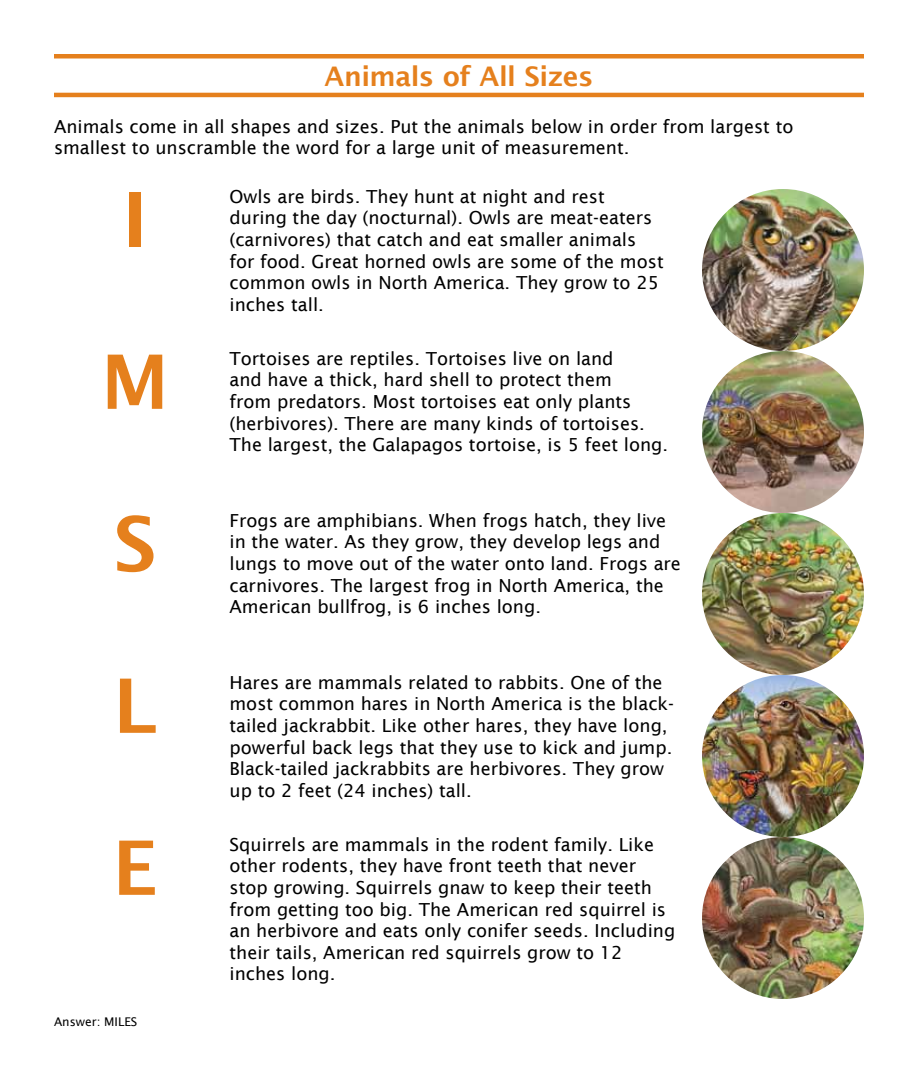
<style>
.page{position:relative;width:918px;height:1080px;background:#fff}
.page>*{position:absolute;margin:0;border:0;box-sizing:border-box;transform-origin:0 0}
.t1{font:600 75px/162px "Lucida Sans";color:#e5801d}
.t2{font:600 27px "Lucida Sans";letter-spacing:-.02em;color:#e5801d}
.t3{font:18px/21.6px "Lucida Sans";color:#000}
.t4{font:12px "Lucida Sans";color:#000}
</style>
<div class="page">
<img style="left:702px;top:189px;width:162px;height:162px;border-radius:81px">
<img style="left:702px;top:837px;width:162px;height:162px;border-radius:81px">
<img style="left:702px;top:675px;width:162px;height:162px;border-radius:81px">
<img style="left:702px;top:513px;width:162px;height:162px;border-radius:81px">
<img style="left:702px;top:351px;width:162px;height:162px;border-radius:81px">
<hr style="left:54px;top:93px;width:810px;height:4px;background:#e5801d">
<hr style="left:54px;top:54px;width:810px;height:4px;background:#e5801d">
<h2 class="t2" style="left:325px;top:61px;width:270px">Animals of All Sizes</h2>
<p class="t3" style="left:54px;top:115px;width:741px">Animals come in all shapes and sizes. Put the animals below in order from largest to smallest to unscramble the word for a large unit of measurement.</p>
<p class="t3" style="left:230px;top:186px;width:436px">Owls are birds. They hunt at night and rest during the day (nocturnal). Owls are meat-eaters (carnivores) that catch and eat smaller animals for food. Great horned owls are some of the most common owls in North America. They grow to 25 inches tall.</p>
<h1 class="t1" style="left:123px;top:139px;width:26px">I</h1>
<h1 class="t1" style="left:101px;top:301px;width:70px">M<br>S<br>L</h1>
<h1 class="t1" style="left:112px;top:787px;width:47px">E</h1>
<p class="t4" style="left:54px;top:1015px;width:85px">Answer: MILES</p>
<p class="t3" style="left:230px;top:348px;width:440px">Tortoises are reptiles. Tortoises live on land<br>and have a thick, hard shell to protect them<br>from predators. Most tortoises eat only plants (herbivores). There are many kinds of tortoises.<br>The largest, the Galapagos tortoise, is 5 feet long.</p>
<p class="t3" style="left:230px;top:510px;width:453px">Frogs are amphibians. When frogs hatch, they live in the water. As they grow, they develop legs and lungs to move out of the water onto land. Frogs are carnivores. The largest frog in North America, the American bullfrog, is 6 inches long.</p>
<p class="t3" style="left:230px;top:672px;width:446px">Hares are mammals related to rabbits. One of the most common hares in North America is the black&shy;tailed jackrabbit. Like other hares, they have long, powerful back legs that they use to kick and jump.<br>Black-tailed jackrabbits are herbivores. They grow up to 2 feet (24 inches) tall.</p>
<p class="t3" style="left:230px;top:834px;width:447px">Squirrels are mammals in the rodent family. Like other rodents, they have front teeth that never stop growing. Squirrels gnaw to keep their teeth from getting too big. The American red squirrel is an herbivore and eats only conifer seeds. Including their tails, American red squirrels grow to 12 inches long.</p>
</div>
